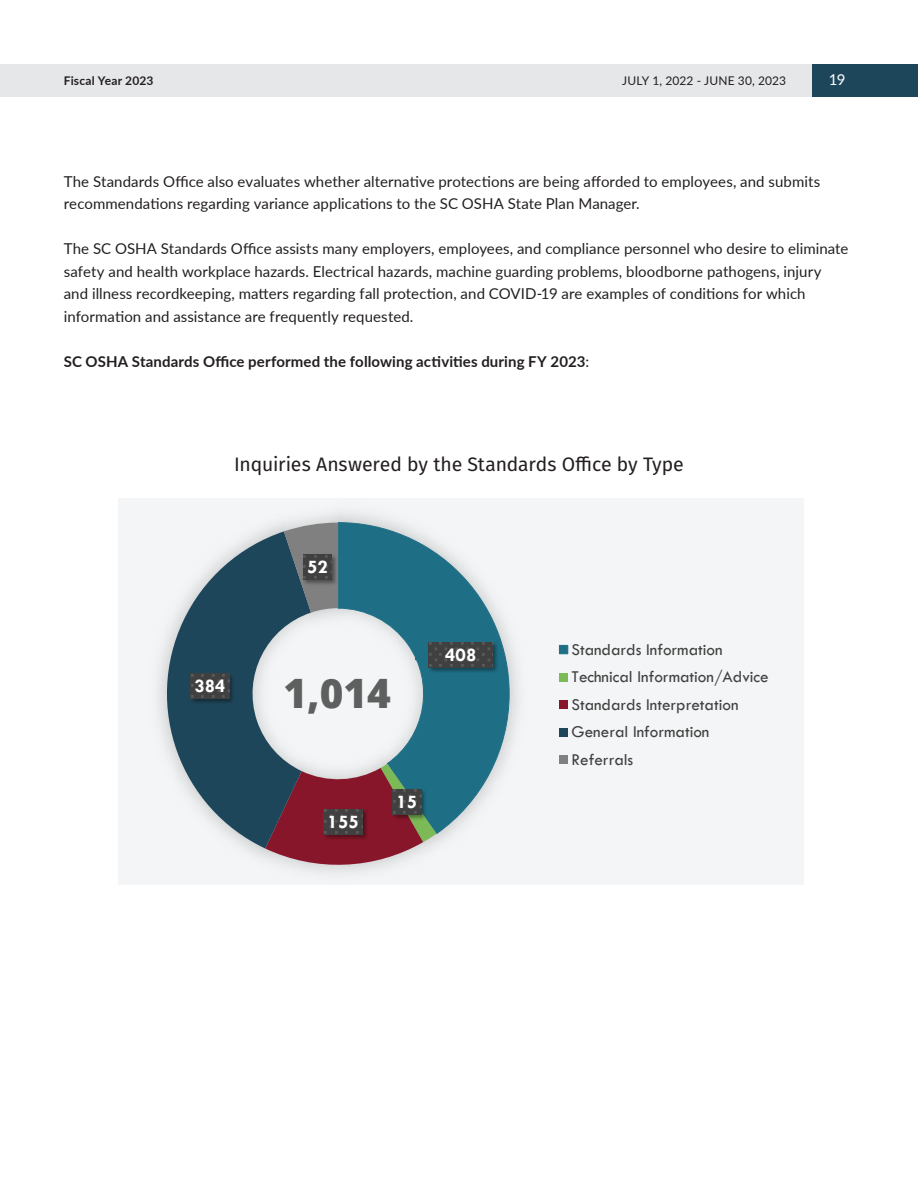
<style>
.page{position:relative;width:918px;height:1188px;background:#fff}
.page>*{position:absolute;margin:0;border:0;box-sizing:border-box;transform-origin:0 0}
.t1{font:800 40.5px "Open Sans";color:#5e5f5f}
.t2{font:19.5px "Fira Sans";letter-spacing:-.005em;color:#231f20}
.t3{font:700 19.5px "Tw Cen";letter-spacing:.005em;color:#fff}
.t4{font:17.1px/27.6px "Tw Cen";color:#404040}
.t5{font:15px/22.5px "Lato";letter-spacing:.005em;color:#231f20}
.t6{font:700 15px "Lato";letter-spacing:.01em;color:#231f20}
.t7{font:15px "Lato";color:#fff}
.t8{font:12px "Lato";letter-spacing:.015em;color:#231f20}
.t9{font:700 12px "Lato";letter-spacing:.015em;color:#231f20}
.s1{font-weight:400}
</style>
<div class="page">
<div style="left:118px;top:498px;width:686px;height:387px;background:#f4f5f6"></div>
<svg style="left:337px;top:522px;width:173px;height:313px"></svg>
<svg style="left:265px;top:764px;width:172px;height:108px"></svg>
<svg style="left:159px;top:531px;width:152px;height:317px;fill:#1e465b"></svg>
<svg style="left:284px;top:523px;width:54px;height:90px;background:#67747a"></svg>
<div style="left:415px;top:650px;width:11px;height:10px;background:#1e6f86"></div>
<img style="left:426px;top:640px;width:74px;height:35px">
<svg style="left:429px;top:642px;width:64px;height:25px;background:#434343"></svg>
<img style="left:390px;top:787px;width:39px;height:35px">
<svg style="left:393px;top:789px;width:28px;height:25px"></svg>
<img style="left:321px;top:807px;width:49px;height:35px">
<svg style="left:324px;top:809px;width:39px;height:25px"></svg>
<img style="left:188px;top:671px;width:49px;height:35px">
<svg style="left:191px;top:674px;width:38px;height:25px"></svg>
<img style="left:301px;top:552px;width:38px;height:35px">
<svg style="left:303px;top:555px;width:29px;height:25px"></svg>
<div style="left:559px;top:645px;width:9px;height:9px;background:#1e6f86;border:1px solid #1e6f86"></div>
<div style="left:559px;top:673px;width:9px;height:8px;background:#7bba56"></div>
<div style="left:559px;top:701px;width:9px;height:8px;background:#88162a"></div>
<div style="left:559px;top:728px;width:9px;height:9px;background:#1e465b"></div>
<div style="left:559px;top:756px;width:9px;height:8px;background:#7f807f"></div>
<div style="left:812px;top:64px;width:106px;height:32px;background:#1e465b"></div>
<div style="left:0;top:64px;width:342px;height:32px;background:#e6e7e9"></div>
<div style="left:342px;top:64px;width:470px;height:32px;background:#e6e7e9"></div>
<p class="t9" style="left:64px;top:72px;width:91px">Fiscal Year 2023</p>
<p class="t8" style="left:622px;top:72px;width:166px">JULY 1, 2022 - JUNE 30, 2023</p>
<p class="t7" style="left:829px;top:69px;width:18px">19</p>
<p class="t5" style="left:64px;top:170px;width:758px">The Standards Office also evaluates whether alternative protections are being afforded to employees, and submits recommendations regarding variance applications to the SC OSHA State Plan Manager.</p>
<p class="t5" style="left:64px;top:237px;width:786px">The SC OSHA Standards Office assists many employers, employees, and compliance personnel who desire to eliminate safety and health workplace hazards. Electrical hazards, machine guarding problems, bloodborne pathogens, injury and illness recordkeeping, matters regarding fall protection, and COVID-19 are examples of conditions for which information and assistance are frequently requested.</p>
<p class="t6" style="left:64px;top:350px;width:527px">SC OSHA Standards Office performed the following activities during FY 2023<span class="s1">:</span></p>
<h2 class="t2" style="left:234px;top:449px;width:451px">Inquiries Answered by the Standards Office by Type</h2>
<h2 class="t3" style="left:194px;top:674px;width:33px">384</h2>
<h2 class="t3" style="left:307px;top:555px;width:22px">52</h2>
<h1 class="t1" style="left:284px;top:663px;width:109px">1,014</h1>
<h2 class="t3" style="left:445px;top:643px;width:33px">408</h2>
<h2 class="t3" style="left:328px;top:810px;width:33px">155</h2>
<h2 class="t3" style="left:397px;top:790px;width:22px">15</h2>
<p class="t4" style="left:572px;top:635px;width:199px">Standards Information<br>Technical Information/Advice<br>Standards Interpretation<br>General Information<br>Referrals</p>
</div>
